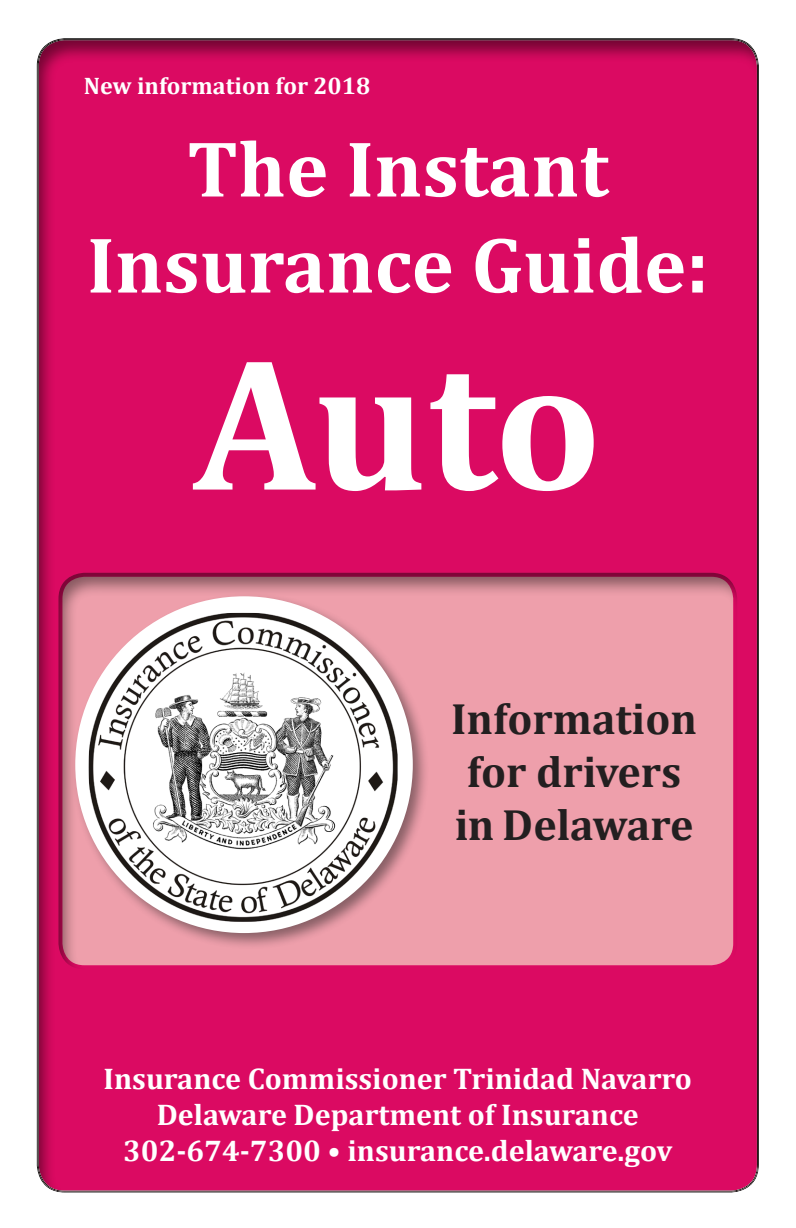
<style>
.page{position:relative;width:796px;height:1228px;background:#fff}
.page>*{position:absolute;margin:0;border:0;box-sizing:border-box;transform-origin:0 0}
.t1{font:700 190px "Cambria";color:#fff}
.t2{font:700 80px "Cambria";color:#fff}
.t3{font:700 44px "Cambria";color:#231f20}
.t4{font:700 30px/36px "Cambria";color:#fff;text-align:center}
.t5{font:700 24px "Cambria";color:#fff}
</style>
<div class="page">
<div style="left:34px;top:33px;width:726px;height:1160px;background:#231f20;opacity:.55"></div>
<div style="left:84px;top:133px;width:633px;height:174px;background:#db0a62"></div>
<div style="left:185px;top:355px;width:423px;height:150px;background:#db0a62"></div>
<div style="left:99px;top:1061px;width:606px;height:120px;background:#db0a62"></div>
<div style="left:57px;top:571px;width:682px;height:400px;background:#231f20;opacity:.5"></div>
<div style="left:71px;top:591px;width:359px;height:359px;background:#231f20;opacity:.5"></div>
<div style="left:76px;top:597px;width:336px;height:334px;background:#231f20;opacity:.6"></div>
<div style="left:76px;top:597px;width:336px;height:334px;background:#fff;border-radius:167px"></div>
<img style="left:89px;top:613px;width:308px;height:308px">
<p class="t5" style="left:84px;top:69px;width:288px">New information for 2018</p>
<p class="t2" style="left:187px;top:113px;width:423px">The Instant</p>
<p class="t2" style="left:87px;top:209px;width:623px">Insurance Guide:</p>
<p class="t1" style="left:194px;top:290px;width:410px">Auto</p>
<p class="t3" style="left:451px;top:688px;width:247px">Information</p>
<p class="t3" style="left:467px;top:741px;width:216px">for drivers</p>
<p class="t3" style="left:455px;top:793px;width:240px">in Delaware</p>
<p class="t4" style="left:104px;top:1059px;width:590px">Insurance Commissioner Trinidad Navarro<br>Delaware Department of Insurance</p>
<p class="t4" style="left:123px;top:1131px;width:551px">302-674-7300 • insurance.delaware.gov</p>
</div>
